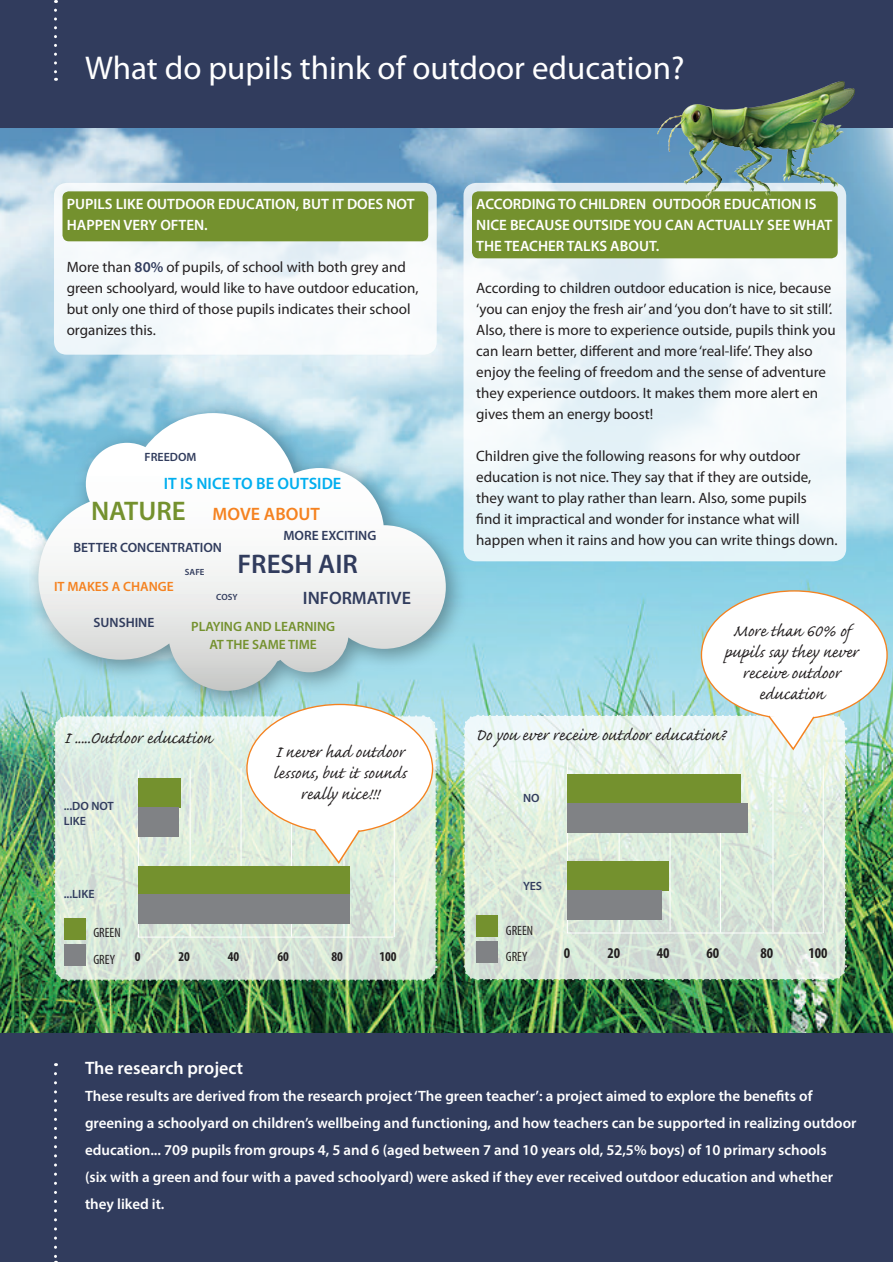
<style>
.page{position:relative;width:893px;height:1263px;background:#fff}
.page>*{position:absolute;margin:0;border:0;box-sizing:border-box;transform-origin:0 0}
.t1{font:33px "Myriad Pro";color:#fff}
.t2{font:600 27px "Myriad Pro";color:#313c5d}
.t3{font:21px/21px "Caflisch Script";color:#231f20;text-align:center}
.t4{font:600 18px "Myriad Pro";color:#fff}
.t5{font:600 18px "Myriad Pro";color:#f58220}
.t6{font:600 18px "Myriad Pro";color:#313c5d}
.t7{font:600 16.5px "Myriad Pro";color:#00aeef}
.t8{font:15px/21px "Myriad Pro";color:#231f20}
.t9{font:600 15px/27px "Myriad Pro";color:#fff}
.t10{font:700 condensed 15px "Myriad Pro";color:#231f20}
.t11{font:600 13.5px "Myriad Pro";color:#313c5d}
.t12{font:600 13.5px/18px "Myriad Pro";color:#74912e;text-align:center}
.t13{font:condensed 13.5px/26.1px "Myriad Pro";color:#231f20}
.t14{font:600 13.5px "Myriad Pro";color:#f58220}
.t15{font:700 condensed 13.5px "Myriad Pro";color:#231f20}
.t16{font:600 12px/15px "Myriad Pro";color:#313c5d}
.t17{font:600 9px "Myriad Pro";color:#313c5d}
.s1{font-weight:600;color:#313c5d}
.s2{font-size:27px;color:#74912e}
</style>
<div class="page">
<img style="left:0;top:128px;width:893px;height:905px">
<div style="left:463px;top:183px;width:383px;height:378px;background:linear-gradient(to right,#eaf4f9,#eff7fa);border-radius:13px"></div>
<svg style="left:54px;top:183px;width:383px;height:172px"></svg>
<div style="left:0;top:0;width:893px;height:128px;background:#313c5d"></div>
<svg style="left:54px;top:10px;width:3px;height:71px"></svg>
<div style="left:63px;top:191px;width:365px;height:50px;background:#74912e;border-radius:6px"></div>
<div style="left:472px;top:191px;width:366px;height:67px;background:#74912e;border-radius:6px"></div>
<div style="left:0;top:1033px;width:893px;height:229px;background:#313c5d"></div>
<svg style="left:54px;top:1073px;width:3px;height:189px"></svg>
<svg style="left:55px;top:716px;width:381px;height:264px;background:#dce9dd"></svg>
<svg style="left:54px;top:736px;width:15px;height:246px;background:#cee2d2"></svg>
<svg style="left:75px;top:966px;width:363px;height:15px;background:#c8d8ca"></svg>
<svg style="left:423px;top:720px;width:14px;height:240px;background:#d6e8d6"></svg>
<svg style="left:53px;top:720px;width:363px;height:10px"></svg>
<hr style="left:241px;top:768px;width:1px;height:167px;background:#fff">
<hr style="left:394px;top:769px;width:1px;height:168px;background:#fff">
<div style="left:247px;top:704px;width:186px;height:129px;background:#fff;border-radius:50%"></div>
<svg style="left:138px;top:769px;width:256px;height:169px"></svg>
<div style="left:64px;top:918px;width:22px;height:21px;background:#74912e"></div>
<div style="left:64px;top:944px;width:22px;height:22px;background:#808285"></div>
<div style="left:701px;top:591px;width:186px;height:128px;background:#fff;border-radius:50%"></div>
<svg style="left:462px;top:713px;width:385px;height:268px;background:#cddac8"></svg>
<div style="left:476px;top:915px;width:22px;height:22px;background:#74912e"></div>
<div style="left:476px;top:941px;width:22px;height:22px;background:#808285"></div>
<img style="left:30px;top:397px;width:445px;height:323px">
<svg style="left:38px;top:413px;width:408px;height:278px"></svg>
<img style="left:658px;top:82px;width:197px;height:116px">
<h1 class="t1" style="left:85px;top:47px;width:601px">What do pupils think of outdoor education?</h1>
<p class="t9" style="left:67px;top:193px;width:349px;line-height:21px">PUPILS LIKE OUTDOOR EDUCATION, BUT IT DOES NOT<br>HAPPEN VERY OFTEN.</p>
<p class="t8" style="left:67px;top:256px;width:353px">More than <span class="s1">80%</span> of pupils, of school with both grey and green schoolyard, would like to have outdoor education, but only one third of those pupils indicates their school organizes this.</p>
<p class="t16" style="left:145px;top:449px;width:53px">FREEDOM</p>
<p class="t7" style="left:164px;top:473px;width:179px">IT IS NICE TO BE OUTSIDE</p>
<p class="t5" style="left:91px;top:502px;width:230px"><span class="s2">NATURE</span> MOVE ABOUT</p>
<p class="t11" style="left:283px;top:527px;width:94px">MORE EXCITING</p>
<p class="t11" style="left:73px;top:539px;width:150px">BETTER CONCENTRATION</p>
<p class="t17" style="left:185px;top:566px;width:21px">SAFE</p>
<p class="t17" style="left:216px;top:591px;width:23px">COSY</p>
<h2 class="t2" style="left:238px;top:547px;width:122px">FRESH AIR</h2>
<p class="t14" style="left:54px;top:578px;width:121px">IT MAKES A CHANGE</p>
<p class="t6" style="left:303px;top:586px;width:110px">INFORMATIVE</p>
<p class="t11" style="left:94px;top:614px;width:62px">SUNSHINE</p>
<p class="t12" style="left:191px;top:617px;width:146px">PLAYING AND LEARNING<br>AT THE SAME TIME</p>
<h3 class="t3" style="left:64px;top:728px;width:149px">I .....Outdoor education</h3>
<p class="t16" style="left:64px;top:798px;width:52px">...DO NOT<br>LIKE</p>
<p class="t16" style="left:64px;top:886px;width:32px">...LIKE</p>
<h3 class="t3" style="left:273px;top:742px;width:135px">I never had outdoor lessons, but it sounds really nice!!!</h3>
<p class="t13" style="left:93px;top:920px;width:29px">GREEN<br>GREY</p>
<p class="t15" style="left:135px;top:948px;width:7px">0</p>
<p class="t15" style="left:178px;top:948px;width:13px">20</p>
<p class="t15" style="left:228px;top:948px;width:13px">40</p>
<p class="t15" style="left:277px;top:948px;width:13px">60</p>
<p class="t15" style="left:331px;top:948px;width:13px">80</p>
<p class="t15" style="left:379px;top:948px;width:19px">100</p>
<p class="t9" style="left:476px;top:193px;width:358px;line-height:21px">ACCORDING TO CHILDREN OUTDOOR EDUCATION IS<br>NICE BECAUSE OUTSIDE YOU CAN ACTUALLY SEE WHAT<br>THE TEACHER TALKS ABOUT.</p>
<p class="t8" style="left:476px;top:277px;width:361px">According to children outdoor education is nice, because ‘you can enjoy the fresh air’ and ‘you don’t have to sit still’.<br>Also, there is more to experience outside, pupils think you can learn better, different and more ‘real-life’. They also enjoy the feeling of freedom and the sense of adventure they experience outdoors. It makes them more alert en gives them an energy boost!</p>
<p class="t8" style="left:476px;top:445px;width:363px">Children give the following reasons for why outdoor education is not nice. They say that if they are outside, they want to play rather than learn. Also, some pupils<br>find it impractical and wonder for instance what will happen when it rains and how you can write things down.</p>
<h3 class="t3" style="left:725px;top:621px;width:135px">More than 60% of pupils say they never receive outdoor education</h3>
<h3 class="t3" style="left:475px;top:725px;width:252px">Do you ever receive outdoor education?</h3>
<p class="t16" style="left:523px;top:791px;width:18px">NO</p>
<p class="t16" style="left:523px;top:878px;width:21px">YES</p>
<p class="t13" style="left:506px;top:917px;width:29px">GREEN<br>GREY</p>
<p class="t10" style="left:564px;top:943px;width:8px">0</p>
<p class="t10" style="left:607px;top:943px;width:14px">20</p>
<p class="t10" style="left:657px;top:943px;width:14px">40</p>
<p class="t10" style="left:706px;top:943px;width:14px">60</p>
<p class="t10" style="left:760px;top:943px;width:14px">80</p>
<p class="t10" style="left:808px;top:943px;width:21px">100</p>
<p class="t4" style="left:85px;top:1056px;width:160px">The research project</p>
<p class="t9" style="left:85px;top:1082px;width:773px">These results are derived from the research project ‘The green teacher’: a project aimed to explore the benefits of greening a schoolyard on children’s wellbeing and functioning, and how teachers can be supported in realizing outdoor education... 709 pupils from groups 4, 5 and 6 (aged between 7 and 10 years old, 52,5% boys) of 10 primary schools<br>(six with a green and four with a paved schoolyard) were asked if they ever received outdoor education and whether they liked it.</p>
</div>
